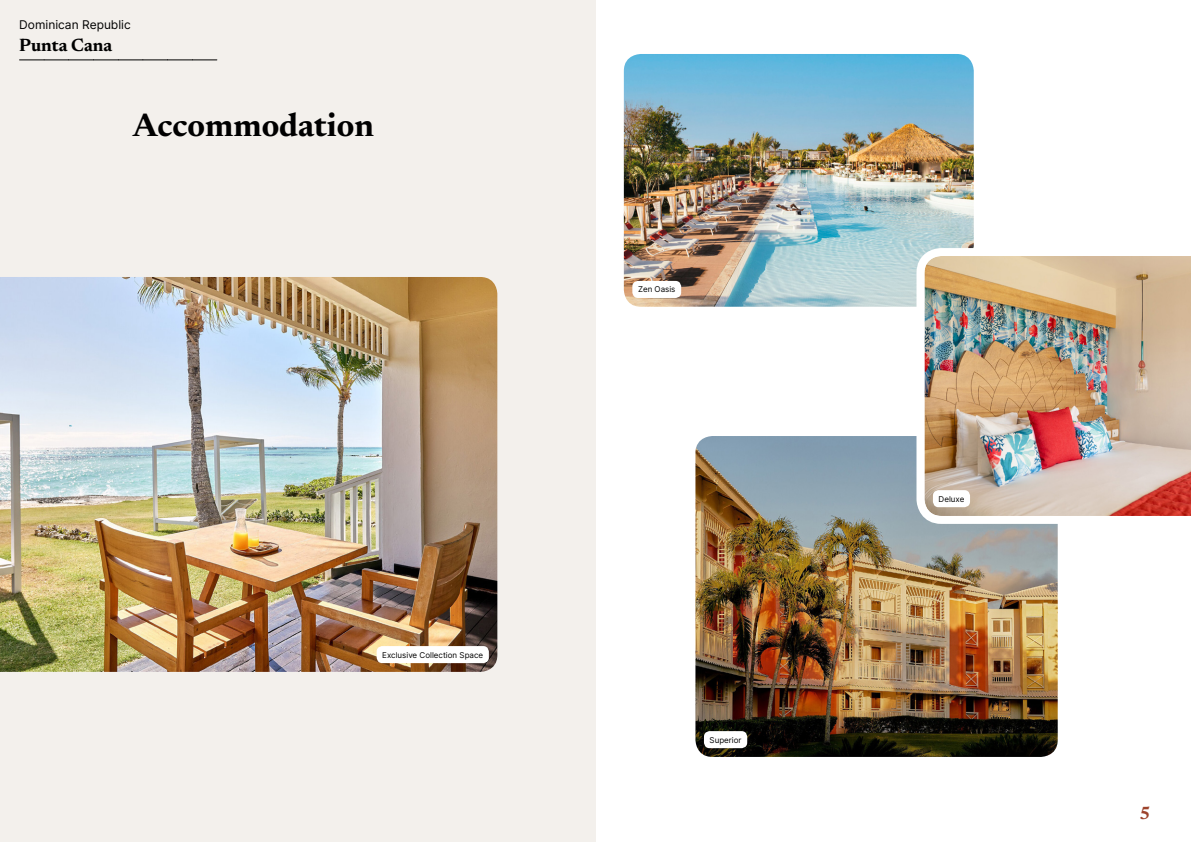
<style>
.page{position:relative;width:1191px;height:842px;background:#fff}
.page>*{position:absolute;margin:0;border:0;box-sizing:border-box;transform-origin:0 0}
.t1{font:700 33px "Newsreader 24 pt";color:#000}
.t2{font:700 18px "Newsreader 24 pt";color:#000}
.t3{font:700 18px "Newsreader 24 pt";color:#9d432c}
.t4{font:12px "Inter";color:#000}
.t5{font:8px "Inter";color:#000}
</style>
<div class="page">
<div style="left:0;top:0;width:595px;height:842px;background:#f3f0ec"></div>
<img style="left:624px;top:54px;width:349px;height:253px">
<img style="left:695px;top:436px;width:362px;height:321px">
<img style="left:912px;top:244px;width:279px;height:284px">
<div style="left:632px;top:281px;width:49px;height:17px;background:#fff;border-radius:6px"></div>
<div style="left:933px;top:490px;width:37px;height:17px;background:#fff;border-radius:6px"></div>
<div style="left:704px;top:731px;width:43px;height:17px;background:#fff;border-radius:6px"></div>
<img style="left:0;top:277px;width:497px;height:395px">
<div style="left:377px;top:646px;width:112px;height:17px;background:#fff;border-radius:6px"></div>
<svg style="left:20px;top:60px;width:197px;height:1px"></svg>
<h3 class="t4" style="left:19px;top:15px;width:113px">Dominican Republic</h3>
<h2 class="t2" style="left:19px;top:32px;width:94px">Punta Cana</h2>
<h1 class="t1" style="left:133px;top:101px;width:242px">Accommodation</h1>
<p class="t5" style="left:382px;top:649px;width:102px">Exclusive Collection Space</p>
<p class="t5" style="left:638px;top:284px;width:39px">Zen Oasis</p>
<p class="t5" style="left:709px;top:734px;width:33px">Superior</p>
<p class="t5" style="left:938px;top:493px;width:27px">Deluxe</p>
<h2 class="t3" style="left:1139px;top:800px;width:13px">5</h2>
</div>
